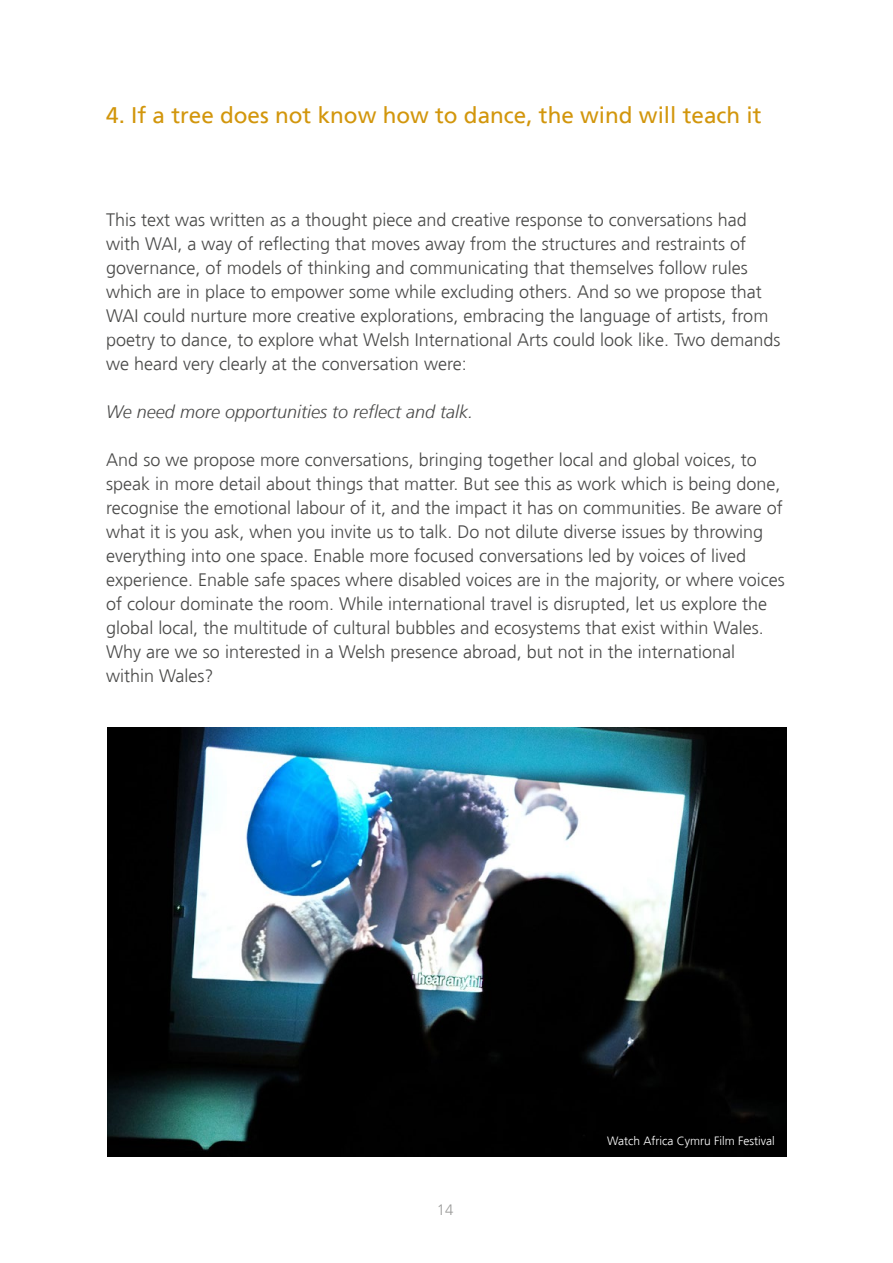
<style>
.page{position:relative;width:893px;height:1263px;background:#fff}
.page>*{position:absolute;margin:0;border:0;box-sizing:border-box;transform-origin:0 0}
.t1{font:22.5px "Frutiger";color:#d2960c}
.t2{font:300 18px/24px "Frutiger";color:#4a4a49}
.t3{font:italic 300 18px "Frutiger";color:#4a4a49}
.t4{font:300 15px "Frutiger";color:#9d9d9c}
.t5{font:300 12px "Frutiger";color:#fff}
</style>
<div class="page">
<img style="left:107px;top:727px;width:680px;height:430px">
<p class="t1" style="left:106px;top:102px;width:657px">4. If a tree does not know how to dance, the wind will teach it</p>
<p class="t2" style="left:106px;top:208px;width:676px">This text was written as a thought piece and creative response to conversations had with WAI, a way of reflecting that moves away from the structures and restraints of governance, of models of thinking and communicating that themselves follow rules which are in place to empower some while excluding others. And so we propose that WAI could nurture more creative explorations, embracing the language of artists, from poetry to dance, to explore what Welsh International Arts could look like. Two demands we heard very clearly at the conversation were:</p>
<p class="t3" style="left:106px;top:402px;width:368px">We need more opportunities to reflect and talk.</p>
<p class="t2" style="left:106px;top:448px;width:680px">And so we propose more conversations, bringing together local and global voices, to speak in more detail about things that matter. But see this as work which is being done, recognise the emotional labour of it, and the impact it has on communities. Be aware of what it is you ask, when you invite us to talk. Do not dilute diverse issues by throwing everything into one space. Enable more focused conversations led by voices of lived experience. Enable safe spaces where disabled voices are in the majority, or where voices of colour dominate the room. While international travel is disrupted, let us explore the global local, the multitude of cultural bubbles and ecosystems that exist within Wales.<br>Why are we so interested in a Welsh presence abroad, but not in the international within Wales?</p>
<p class="t4" style="left:437px;top:1201px;width:18px">14</p>
<p class="t5" style="left:607px;top:1134px;width:169px">Watch Africa Cymru Film Festival</p>
</div>
